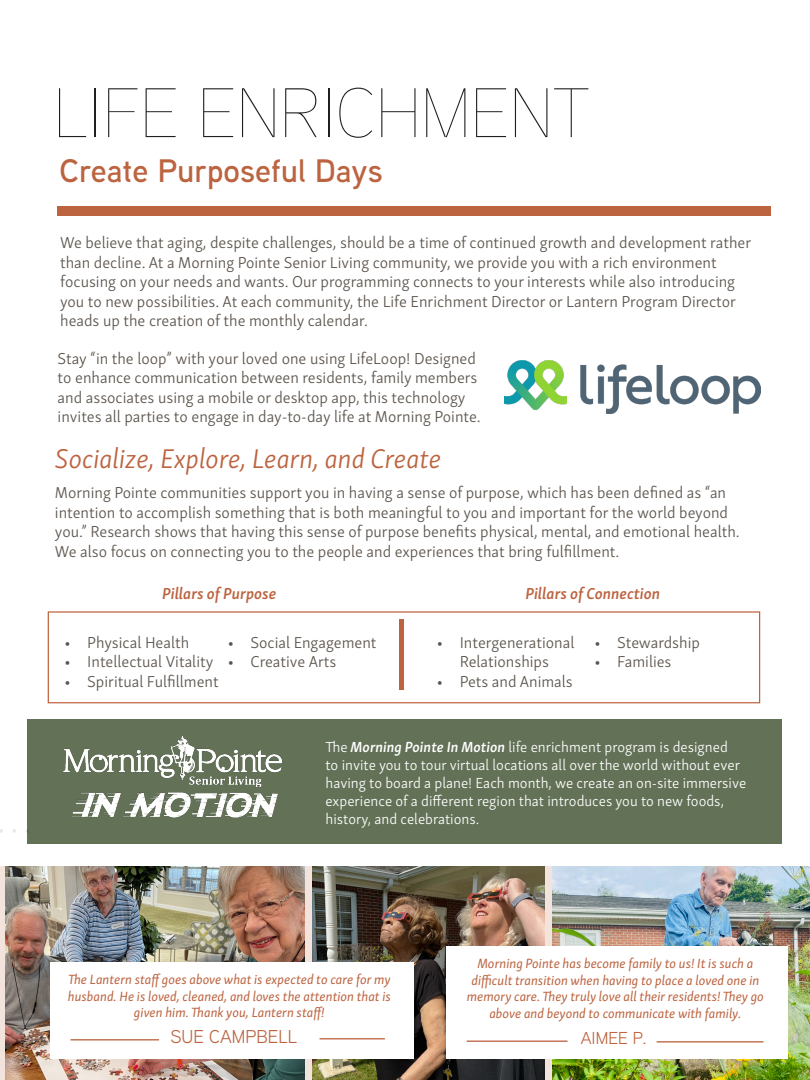
<style>
.page{position:relative;width:810px;height:1080px;background:#fff}
.page>*{position:absolute;margin:0;border:0;box-sizing:border-box;transform-origin:0 0}
.t1{font:100 70px "Aaux Next";color:#231f20}
.t2{font:100 66.62px "Aaux Next";color:#231f20;scale:.94 1}
.t3{font:600 32.5px "Aaux Next";color:#bc633f}
.t4{font:italic 300 27.88px "Skolar Sans Latn";color:#bc633f}
.t5{font:18.62px "Aaux Next";color:#bc633f}
.t6{font:17.25px "Aaux Next";color:#bc633f}
.t7{font:300 16.25px/19.5px "Skolar Sans Latn";color:#5c544c}
.t8{font:italic 600 16.25px "Skolar Sans Latn";color:#bc633f}
.t9{font:300 15px/18px "Skolar Sans Latn";color:#fff}
.t10{font:italic 13.75px/16.5px "Skolar Sans Latn";color:#bc633f;text-align:center}
.s1{font-weight:600;font-style:italic}
</style>
<div class="page">
<img style="left:552px;top:866px;width:258px;height:214px">
<img style="left:6px;top:867px;width:298px;height:213px">
<img style="left:313px;top:866px;width:231px;height:214px">
<div style="left:446px;top:946px;width:341px;height:113px;background:#fff"></div>
<hr style="left:467px;top:1041px;width:101px;height:1px;background:#bc633f">
<hr style="left:657px;top:1041px;width:106px;height:2px;background:#bc633f">
<div style="left:50px;top:963px;width:363px;height:96px;background:#fff"></div>
<hr style="left:71px;top:1039px;width:88px;height:1px;background:#bc633f">
<hr style="left:320px;top:1038px;width:65px;height:1px;background:#bc633f">
<div style="left:27px;top:719px;width:755px;height:125px;background:#637157"></div>
<div style="left:58px;top:206px;width:713px;height:10px;background:#bc633f"></div>
<hr style="left:400px;top:619px;width:4px;height:71px;background:#bc633f">
<div style="left:48px;top:611px;width:712px;height:92px;border:1px solid #bd643f"></div>
<img style="left:63px;top:736px;width:219px;height:82px">
<img style="left:504px;top:360px;width:256px;height:54px">
<h2 class="t2" style="left:-5px;top:766px;width:43px">...</h2>
<p class="t1" style="left:54px;top:67px;width:538px">LIFE ENRICHMENT</p>
<p class="t3" style="left:60px;top:149px;width:325px">Create Purposeful Days</p>
<p class="t7" style="left:60px;top:232px;width:692px">We believe that aging, despite challenges, should be a time of continued growth and development rather than decline. At a Morning Pointe Senior Living community, we provide you with a rich environment focusing on your needs and wants. Our programming connects to your interests while also introducing you to new possibilities. At each community, the Life Enrichment Director or Lantern Program Director heads up the creation of the monthly calendar.</p>
<p class="t7" style="left:58px;top:347px;width:425px">Stay “in the loop” with your loved one using LifeLoop! Designed to enhance communication between residents, family members and associates using a mobile or desktop app, this technology invites all parties to engage in day-to-day life at Morning Pointe.</p>
<p class="t4" style="left:55px;top:438px;width:388px">Socialize, Explore, Learn, and Create</p>
<p class="t7" style="left:55px;top:482px;width:686px">Morning Pointe communities support you in having a sense of purpose, which has been defined as “an intention to accomplish something that is both meaningful to you and important for the world beyond you.” Research shows that having this sense of purpose benefits physical, mental, and emotional health.<br>We also focus on connecting you to the people and experiences that bring fulfillment.</p>
<p class="t8" style="left:162px;top:581px;width:116px">Pillars of Purpose</p>
<p class="t8" style="left:525px;top:581px;width:136px">Pillars of Connection</p>
<p class="t7" style="left:65px;top:632px;width:126px">• Physical Health</p>
<p class="t7" style="left:65px;top:651px;width:150px">• Intellectual Vitality</p>
<p class="t7" style="left:65px;top:671px;width:156px">• Spiritual Fulfillment</p>
<p class="t7" style="left:228px;top:632px;width:150px">• Social Engagement</p>
<p class="t7" style="left:228px;top:651px;width:110px">• Creative Arts</p>
<p class="t7" style="left:437px;top:632px;width:139px;text-align:center">• Intergenerational<br>Relationships</p>
<p class="t7" style="left:437px;top:671px;width:137px">• Pets and Animals</p>
<p class="t7" style="left:595px;top:632px;width:107px">• Stewardship</p>
<p class="t7" style="left:595px;top:651px;width:78px">• Families</p>
<p class="t9" style="left:325px;top:737px;width:422px">The <span class="s1">Morning Pointe In Motion</span> life enrichment program is designed<br>to invite you to tour virtual locations all over the world without ever having to board a plane! Each month, we create an on-site immersive experience of a different region that introduces you to new foods, history, and celebrations.</p>
<p class="t10" style="left:68px;top:970px;width:324px">The Lantern staff goes above what is expected to care for my</p>
<p class="t10" style="left:68px;top:987px;width:325px">husband. He is loved, cleaned, and loves the attention that is</p>
<p class="t10" style="left:134px;top:1003px;width:192px">given him. Thank you, Lantern staff!</p>
<p class="t5" style="left:170px;top:1024px;width:128px">SUE CAMPBELL</p>
<p class="t10" style="left:477px;top:954px;width:278px">Morning Pointe has become family to us! It is such a</p>
<p class="t10" style="left:467px;top:971px;width:299px">difficult transition when having to place a loved one in memory care. They truly love all their residents! They go above and beyond to communicate with family.</p>
<p class="t6" style="left:581px;top:1027px;width:68px">AIMEE P.</p>
</div>
